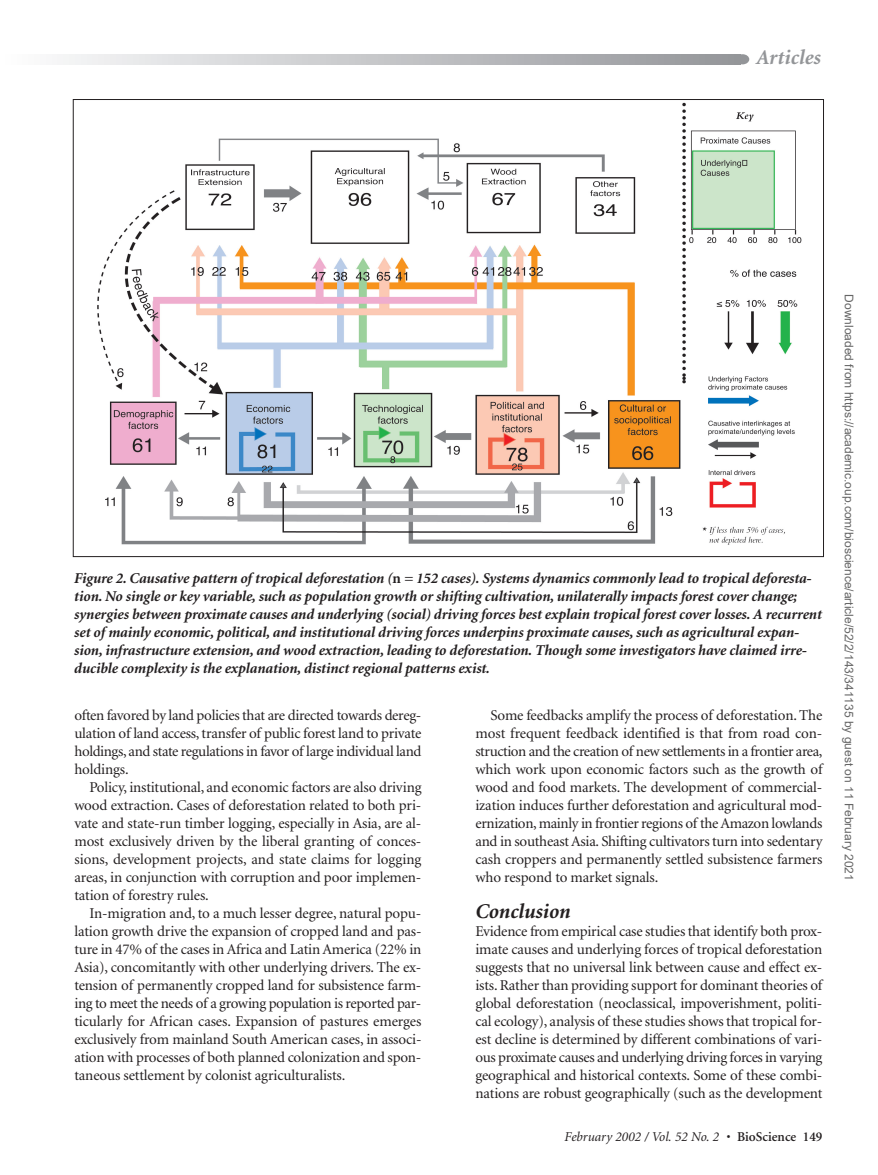
<style>
.page{position:relative;width:878px;height:1175px;background:#fff}
.page>*{position:absolute;margin:0;border:0;box-sizing:border-box;transform-origin:0 0}
.t1{font:italic 700 21px "Minion";letter-spacing:-.005em;color:#231f20}
.t2{font:italic 700 21px "Minion";color:#939598}
.t3{font:15px/18px "Minion";letter-spacing:-.01em;color:#231f20;text-align:justify}
.t4{font:italic 700 15px/18px "Minion";letter-spacing:-.01em;color:#231f20}
.t5{font:italic 13.5px "Minion";color:#231f20}
.t6{font:12px "Arial";color:#666}
.s1{font-style:normal}
.s2{font-weight:600;font-style:normal}
</style>
<div class="page">
<div style="left:736px;top:54px;width:13px;height:10px;background:#939598;border-radius:50%"></div>
<svg style="left:63px;top:54px;width:677px;height:10px"></svg>
<img style="left:97px;top:102px;width:705px;height:443px">
<h1 class="t2" style="left:756px;top:49px;width:66px">Articles</h1>
<p class="t4" style="left:74px;top:570px;width:749px">Figure 2. Causative pattern of tropical deforestation (<span class="s1">n</span> = 152 cases). Systems dynamics commonly lead to tropical deforesta&shy;tion. No single or key variable, such as population growth or shifting cultivation, unilaterally impacts forest cover change; synergies between proximate causes and underlying (social) driving forces best explain tropical forest cover losses. A recurrent set of mainly economic, political, and institutional driving forces underpins proximate causes, such as agricultural expan&shy;sion, infrastructure extension, and wood extraction, leading to deforestation. Though some investigators have claimed irre&shy;ducible complexity is the explanation, distinct regional patterns exist.</p>
<p class="t3" style="left:74px;top:707px;width:348px">often favored by land policies that are directed towards dereg&shy;ulation of land access, transfer of public forest land to private holdings, and state regulations in favor of large individual land holdings.</p>
<p class="t3" style="left:74px;top:779px;width:348px;text-indent:15px">Policy, institutional, and economic factors are also driving wood extraction. Cases of deforestation related to both pri&shy;vate and state-run timber logging, especially in Asia, are al&shy;most exclusively driven by the liberal granting of conces&shy;sions, development projects, and state claims for logging areas, in conjunction with corruption and poor implemen&shy;tation of forestry rules.</p>
<p class="t3" style="left:74px;top:905px;width:348px;text-indent:15px">In-migration and, to a much lesser degree, natural popu&shy;lation growth drive the expansion of cropped land and pas&shy;ture in 47% of the cases in Africa and Latin America (22% in Asia), concomitantly with other underlying drivers. The ex&shy;tension of permanently cropped land for subsistence farm&shy;ing to meet the needs of a growing population is reported par&shy;ticularly for African cases. Expansion of pastures emerges exclusively from mainland South American cases, in associ&shy;ation with processes of both planned colonization and spon&shy;taneous settlement by colonist agriculturalists.</p>
<p class="t3" style="left:475px;top:707px;width:348px;text-indent:15px">Some feedbacks amplify the process of deforestation. The most frequent feedback identified is that from road con&shy;struction and the creation of new settlements in a frontier area, which work upon economic factors such as the growth of wood and food markets. The development of commercial&shy;ization induces further deforestation and agricultural mod&shy;ernization, mainly in frontier regions of the Amazon lowlands and in southeast Asia. Shifting cultivators turn into sedentary cash croppers and permanently settled subsistence farmers who respond to market signals.</p>
<h1 class="t1" style="left:475px;top:903px;width:97px">Conclusion</h1>
<p class="t3" style="left:475px;top:923px;width:348px">Evidence from empirical case studies that identify both prox&shy;imate causes and underlying forces of tropical deforestation suggests that no universal link between cause and effect ex&shy;ists. Rather than providing support for dominant theories of global deforestation (neoclassical, impoverishment, politi&shy;cal ecology), analysis of these studies shows that tropical for&shy;est decline is determined by different combinations of vari&shy;ous proximate causes and underlying driving forces in varying geographical and historical contexts. Some of these combi&shy;nations are robust geographically (such as the development</p>
<p class="t5" style="left:564px;top:1131px;width:259px">February 2002 / Vol. 52 No. 2 • <span class="s2">BioScience 149</span></p>
<p class="t6" style="left:853px;top:294px;width:587px;rotate:90deg">Downloaded from https://academic.oup.com/bioscience/article/52/2/143/341135 by guest on 11 February 2021</p>
</div>
